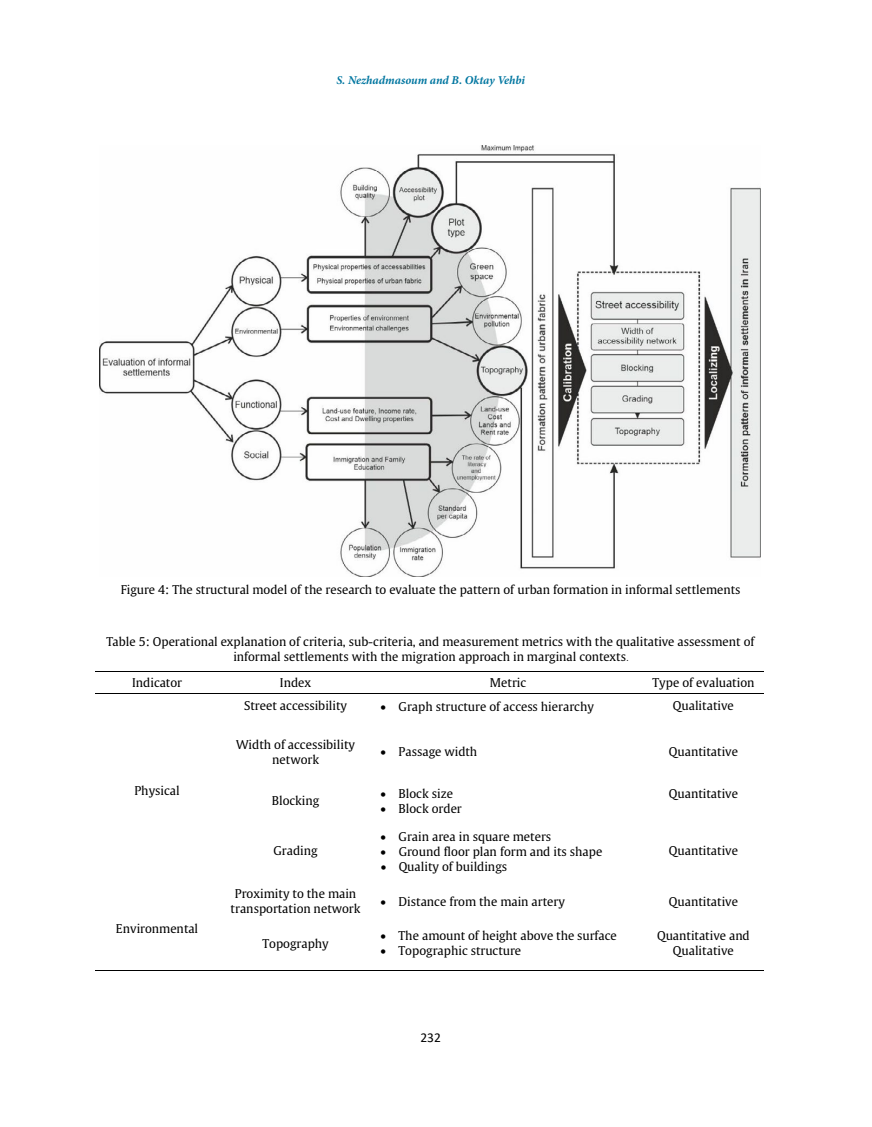
<style>
.page{position:relative;width:872px;height:1127px;background:#fff}
.page>*{position:absolute;margin:0;border:0;box-sizing:border-box;transform-origin:0 0}
.t1{font:13.5px "Calibri";color:#000}
.t2{font:12px/15px "Gulliver";color:#000;text-align:center}
.t3{font:italic 700 12px "Minion Pro";letter-spacing:-.005em;color:#0076a0}
.s1{font-family:"B Nazanin"}
</style>
<div class="page">
<img style="left:100px;top:145px;width:660px;height:431px">
<hr style="left:96px;top:671px;width:123px;height:1px;background:#000">
<hr style="left:219px;top:671px;width:153px;height:1px;background:#000">
<hr style="left:373px;top:671px;width:270px;height:1px;background:#000">
<hr style="left:644px;top:671px;width:119px;height:1px;background:#000">
<hr style="left:96px;top:693px;width:123px;height:1px;background:#000">
<hr style="left:219px;top:693px;width:153px;height:1px;background:#000">
<hr style="left:373px;top:693px;width:270px;height:1px;background:#000">
<hr style="left:644px;top:693px;width:119px;height:1px;background:#000">
<hr style="left:96px;top:970px;width:123px;height:1px;background:#000">
<hr style="left:219px;top:970px;width:153px;height:1px;background:#000">
<hr style="left:373px;top:970px;width:270px;height:1px;background:#000">
<hr style="left:644px;top:970px;width:119px;height:1px;background:#000">
<p class="t3" style="left:336px;top:72px;width:190px">S. Nezhadmasoum and B. Oktay Vehbi</p>
<p class="t2" style="left:121px;top:582px;width:621px">Figure 4: The structural model of the research to evaluate the pattern of urban formation in informal settlements</p>
<p class="t2" style="left:107px;top:634px;width:649px">Table 5: Operational explanation of criteria, sub-criteria, and measurement metrics with the qualitative assessment of informal settlements with the migration approach in marginal contexts<span class="s1">.</span></p>
<p class="t2" style="left:132px;top:675px;width:52px">Indicator</p>
<p class="t2" style="left:280px;top:675px;width:33px">Index</p>
<p class="t2" style="left:490px;top:675px;width:38px">Metric</p>
<p class="t2" style="left:652px;top:675px;width:103px">Type of evaluation</p>
<p class="t2" style="left:134px;top:783px;width:47px">Physical</p>
<p class="t2" style="left:116px;top:921px;width:84px">Environmental</p>
<p class="t2" style="left:244px;top:698px;width:105px">Street accessibility</p>
<p class="t2" style="left:380px;top:698px;width:215px">• Graph structure of access hierarchy</p>
<p class="t2" style="left:673px;top:698px;width:63px">Qualitative</p>
<p class="t2" style="left:236px;top:737px;width:121px">Width of accessibility network</p>
<p class="t2" style="left:380px;top:744px;width:98px">• Passage width</p>
<p class="t2" style="left:669px;top:744px;width:71px">Quantitative</p>
<p class="t2" style="left:272px;top:793px;width:49px">Blocking</p>
<p class="t2" style="left:380px;top:786px;width:74px">• Block size</p>
<p class="t2" style="left:380px;top:801px;width:83px">• Block order</p>
<p class="t2" style="left:669px;top:786px;width:71px">Quantitative</p>
<p class="t2" style="left:273px;top:843px;width:46px">Grading</p>
<p class="t2" style="left:380px;top:828px;width:172px">• Grain area in square meters</p>
<p class="t2" style="left:381px;top:844px;width:223px">• Ground floor plan form and its shape</p>
<p class="t2" style="left:381px;top:859px;width:128px">• Quality of buildings</p>
<p class="t2" style="left:669px;top:843px;width:71px">Quantitative</p>
<p class="t2" style="left:231px;top:886px;width:131px">Proximity to the main transportation network</p>
<p class="t2" style="left:380px;top:893px;width:186px">• Distance from the main artery</p>
<p class="t2" style="left:669px;top:893px;width:71px">Quantitative</p>
<p class="t2" style="left:262px;top:936px;width:68px">Topography</p>
<p class="t2" style="left:380px;top:928px;width:238px">• The amount of height above the surface</p>
<p class="t2" style="left:380px;top:943px;width:142px">• Topographic structure</p>
<p class="t2" style="left:657px;top:928px;width:94px">Quantitative and<br>Qualitative</p>
<p class="t1" style="left:420px;top:1028px;width:22px">232</p>
</div>
